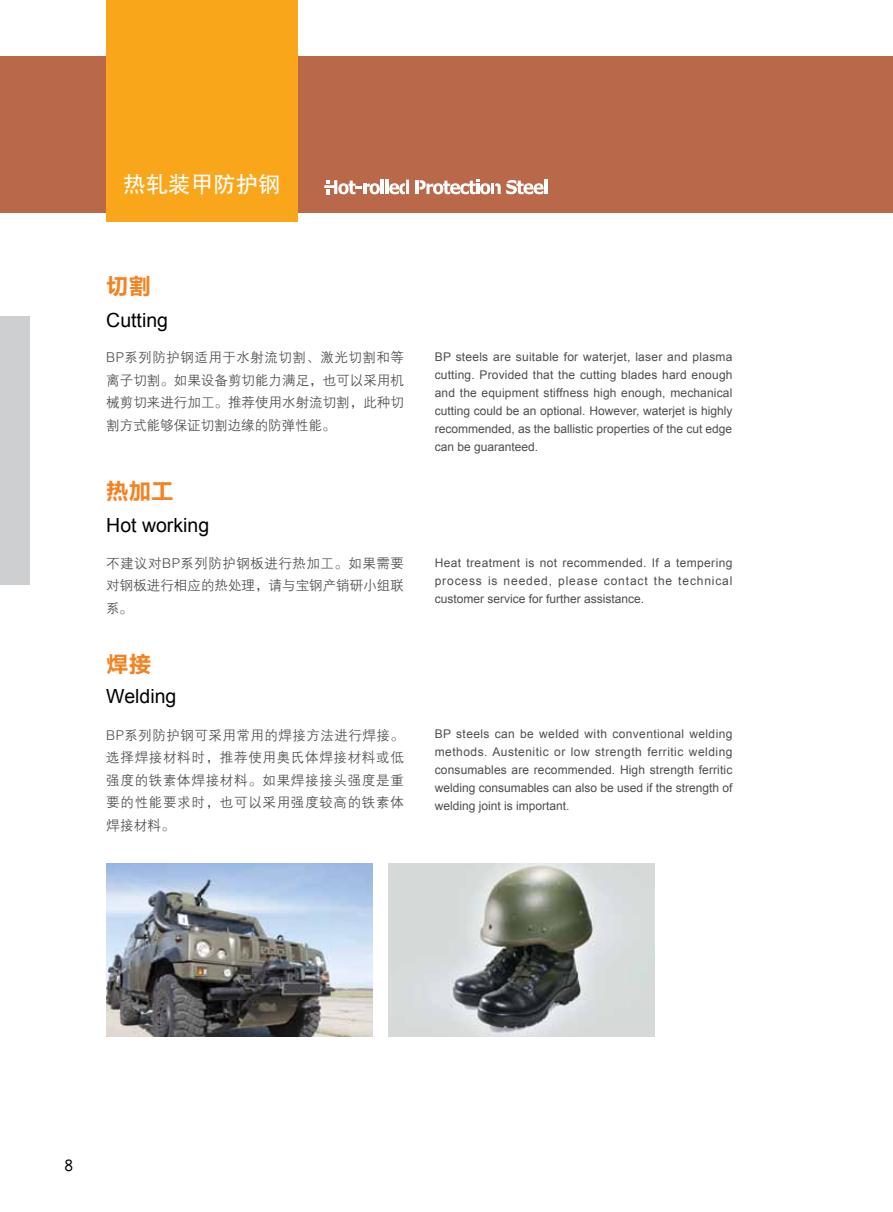
<style>
.page{position:relative;width:893px;height:1212px;background:#fff}
.page>*{position:absolute;margin:0;border:0;box-sizing:border-box;transform-origin:0 0}
.t1{font:22.5px "FZLTCHJW GB1 0";color:#f58220}
.t2{font:22.5px "FZHTJW GB1 0";color:#fff}
.t3{font:19.5px "Arial";color:#000}
.t4{font:18px "Vrinda";color:#000}
.t5{font:13.5px/22.5px "FZZDXJW GB1 0";letter-spacing:.01em;color:#4d4d4f;text-align:justify}
.t6{font:12px/18px "Arial";color:#4d4d4f;text-align:justify}
</style>
<div class="page">
<img style="left:106px;top:863px;width:267px;height:174px">
<img style="left:389px;top:863px;width:265px;height:174px">
<div style="left:0;top:316px;width:30px;height:269px;background:#cdcfd0"></div>
<div style="left:0;top:56px;width:893px;height:156px;background:#b9684a"></div>
<div style="left:106px;top:0;width:192px;height:221px;background:#faa61a"></div>
<hr style="left:381px;top:180px;width:3px;height:14px;background:#fff">
<hr style="left:385px;top:180px;width:3px;height:14px;background:#fff">
<svg style="left:389px;top:180px;width:20px;height:14px"></svg>
<hr style="left:415px;top:180px;width:3px;height:14px;background:#fff">
<svg style="left:420px;top:180px;width:123px;height:14px"></svg>
<hr style="left:544px;top:180px;width:3px;height:14px;background:#fff">
<svg style="left:324px;top:180px;width:56px;height:14px"></svg>
<h1 class="t2" style="left:123px;top:172px;width:159px">热轧装甲防护钢</h1>
<h1 class="t1" style="left:106px;top:274px;width:46px">切割</h1>
<h2 class="t3" style="left:106px;top:307px;width:63px">Cutting</h2>
<p class="t5" style="left:106px;top:347px;width:299px">BP系列防护钢适用于水射流切割、激光切割和等离子切割。如果设备剪切能力满足，也可以采用机械剪切来进行加工。推荐使用水射流切割，此种切割方式能够保证切割边缘的防弹性能。</p>
<p class="t6" style="left:435px;top:348px;width:299px">BP steels are suitable for waterjet, laser and plasma cutting. Provided that the cutting blades hard enough and the equipment stiffness high enough, mechanical cutting could be an optional. However, waterjet is highly recommended, as the ballistic properties of the cut edge can be guaranteed.</p>
<h1 class="t1" style="left:106px;top:479px;width:69px">热加工</h1>
<h2 class="t3" style="left:106px;top:512px;width:104px">Hot working</h2>
<p class="t5" style="left:106px;top:552px;width:299px">不建议对BP系列防护钢板进行热加工。如果需要对钢板进行相应的热处理，请与宝钢产销研小组联系。</p>
<p class="t6" style="left:435px;top:553px;width:299px">Heat treatment is not recommended. If a tempering process is needed, please contact the technical customer service for further assistance.</p>
<h1 class="t1" style="left:106px;top:652px;width:46px">焊接</h1>
<h2 class="t3" style="left:106px;top:683px;width:72px">Welding</h2>
<p class="t5" style="left:106px;top:724px;width:299px">BP系列防护钢可采用常用的焊接方法进行焊接。选择焊接材料时，推荐使用奥氏体焊接材料或低强度的铁素体焊接材料。如果焊接接头强度是重要的性能要求时，也可以采用强度较高的铁素体焊接材料。</p>
<p class="t6" style="left:435px;top:725px;width:299px">BP steels can be welded with conventional welding methods. Austenitic or low strength ferritic welding consumables are recommended. High strength ferritic welding consumables can also be used if the strength of welding joint is important.</p>
<h3 class="t4" style="left:64px;top:1154px;width:12px">8</h3>
</div>
